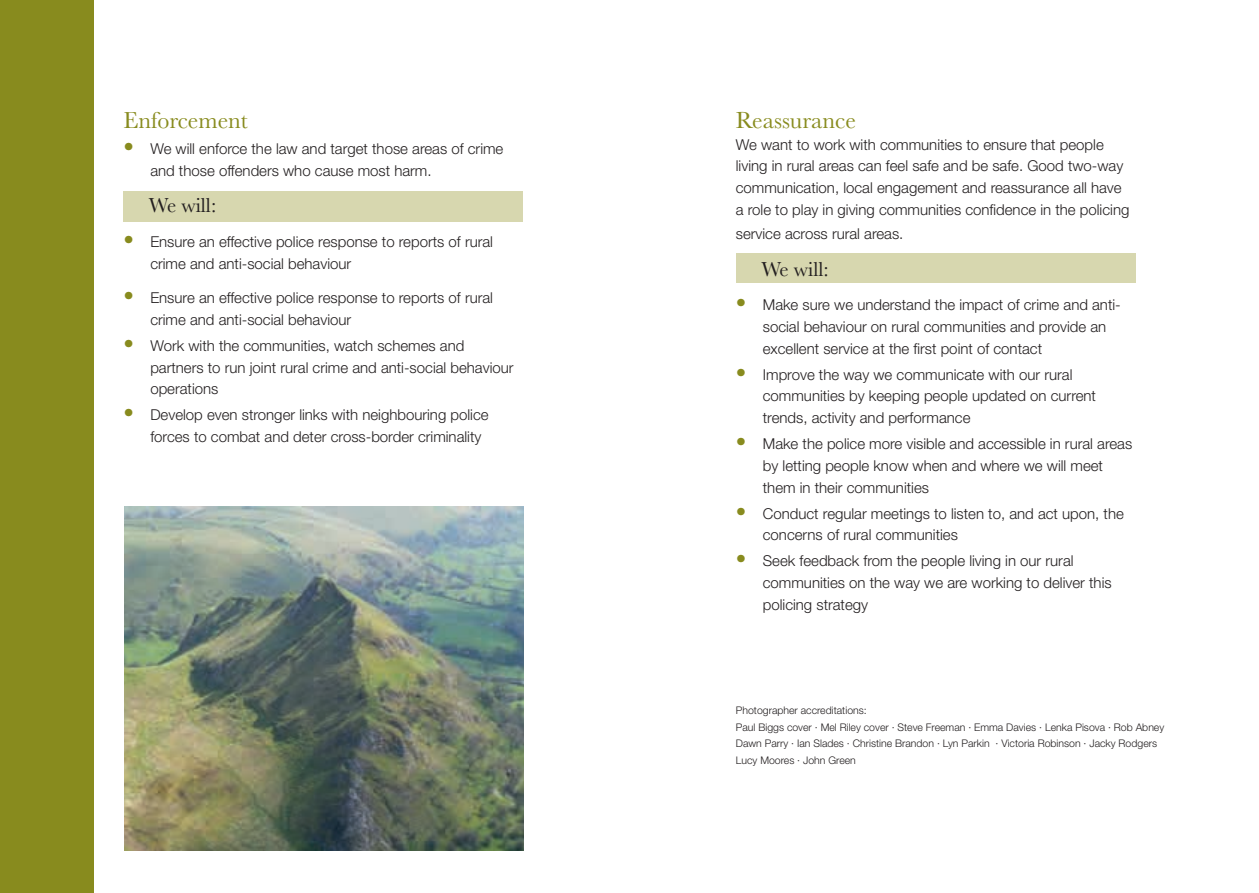
<style>
.page{position:relative;width:1259px;height:893px;background:#fff}
.page>*{position:absolute;margin:0;border:0;box-sizing:border-box;transform-origin:0 0}
.t1{font:24px "Baskerville";color:#888b1e}
.t2{font:21px "Baskerville";color:#231f20}
.t3{font:300 15px/21.8px "Helvetica Neue LT";color:#231f20}
.t4{font:300 10.5px/16.5px "Helvetica Neue LT";color:#231f20}
.s1{font-weight:900;font-size:21px;color:#888b1e}
</style>
<div class="page">
<div style="left:736px;top:253px;width:399px;height:30px;background:#d7d7af"></div>
<img style="left:124px;top:506px;width:400px;height:345px">
<div style="left:123px;top:192px;width:400px;height:30px;background:#d7d7af"></div>
<div style="left:0;top:0;width:94px;height:893px;background:#888b1e"></div>
<h1 class="t1" style="left:123px;top:105px;width:126px">Enforcement</h1>
<p class="t3" style="left:150px;top:137px;width:354px;text-indent:-27px"><span class="s1">•</span> We will enforce the law and target those areas of crime and those offenders who cause most harm.</p>
<h2 class="t2" style="left:149px;top:192px;width:69px">We will:</h2>
<p class="t3" style="left:150px;top:230px;width:344px;text-indent:-27px"><span class="s1">•</span> Ensure an effective police response to reports of rural crime and anti-social behaviour</p>
<p class="t3" style="left:150px;top:287px;width:344px;text-indent:-27px"><span class="s1">•</span> Ensure an effective police response to reports of rural crime and anti-social behaviour</p>
<p class="t3" style="left:150px;top:334px;width:365px;text-indent:-27px"><span class="s1">•</span> Work with the communities, watch schemes and partners to run joint rural crime and anti-social behaviour operations</p>
<p class="t3" style="left:150px;top:404px;width:340px;text-indent:-27px"><span class="s1">•</span> Develop even stronger links with neighbouring police forces to combat and deter cross-border criminality</p>
<h1 class="t1" style="left:736px;top:105px;width:122px">Reassurance</h1>
<p class="t3" style="left:736px;top:133px;width:395px">We want to work with communities to ensure that people living in rural areas can feel safe and be safe. Good two-way communication, local engagement and reassurance all have a role to play in giving communities confidence in the policing</p>
<p class="t3" style="left:736px;top:222px;width:169px">service across rural areas.</p>
<h2 class="t2" style="left:761px;top:255px;width:69px">We will:</h2>
<p class="t3" style="left:763px;top:294px;width:359px;text-indent:-27px"><span class="s1">•</span> Make sure we understand the impact of crime and anti&shy;social behaviour on rural communities and provide an excellent service at the first point of contact</p>
<p class="t3" style="left:763px;top:363px;width:335px;text-indent:-27px"><span class="s1">•</span> Improve the way we communicate with our rural communities by keeping people updated on current trends, activity and performance</p>
<p class="t3" style="left:763px;top:433px;width:371px;text-indent:-27px"><span class="s1">•</span> Make the police more visible and accessible in rural areas by letting people know when and where we will meet them in their communities</p>
<p class="t3" style="left:763px;top:502px;width:362px;text-indent:-27px"><span class="s1">•</span> Conduct regular meetings to listen to, and act upon, the concerns of rural communities</p>
<p class="t3" style="left:763px;top:550px;width:350px;text-indent:-27px"><span class="s1">•</span> Seek feedback from the people living in our rural communities on the way we are working to deliver this policing strategy</p>
<p class="t4" style="left:736px;top:702px;width:430px">Photographer accreditations:<br>Paul Biggs cover · Mel Riley cover · Steve Freeman · Emma Davies · Lenka Pisova · Rob Abney Dawn Parry · Ian Slades · Christine Brandon · Lyn Parkin · Victoria Robinson · Jacky Rodgers Lucy Moores · John Green</p>
</div>
